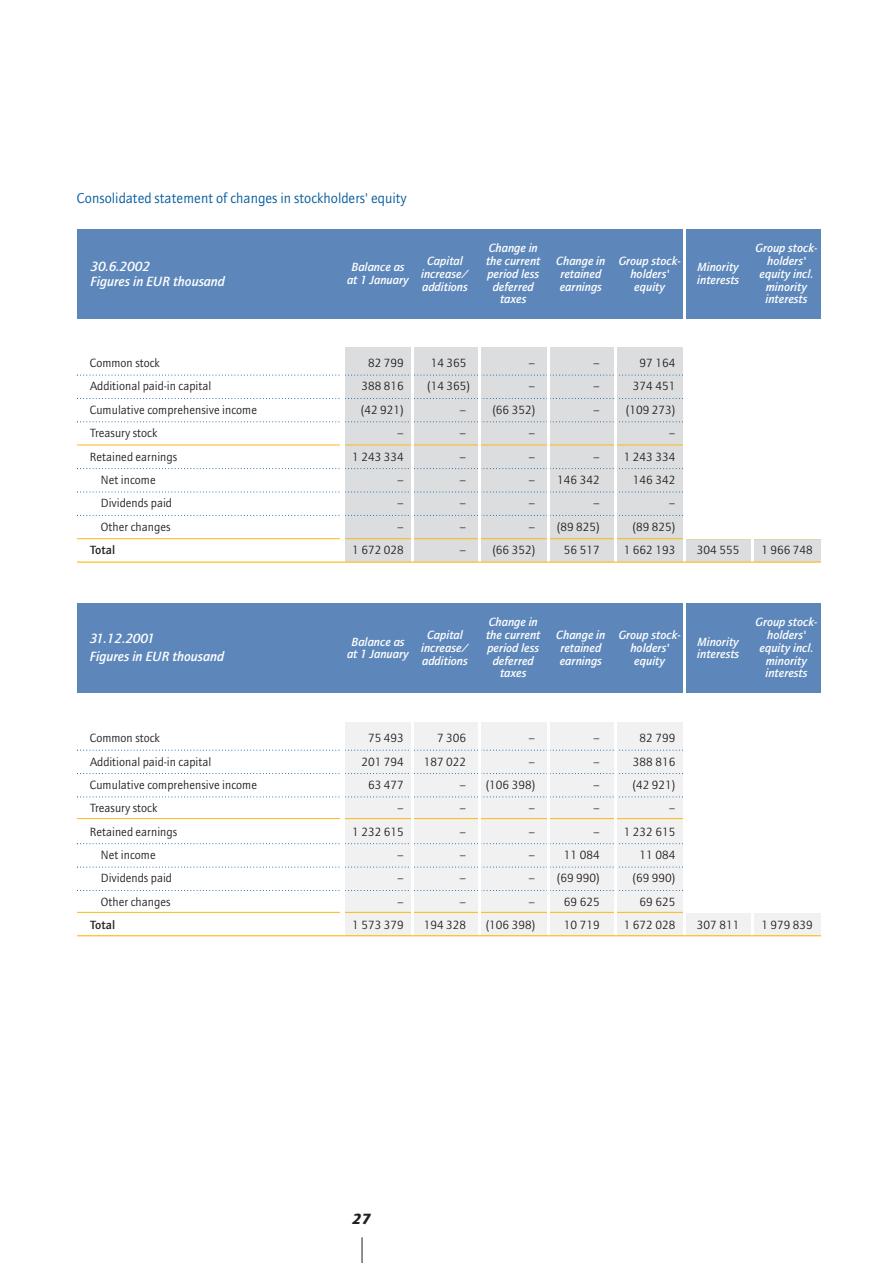
<style>
.page{position:relative;width:893px;height:1263px;background:#fff}
.page>*{position:absolute;margin:0;border:0;box-sizing:border-box;transform-origin:0 0}
.t1{font:italic 900 15px "AT Quay Sans";color:#231f1f}
.t2{font:14.25px "AT Quay Sans";color:#00599b}
.t3{font:italic 500 13.5px/15px "AT Quay Sans";color:#fff}
.t4{font:12px "AT Quay Sans";color:#231f1f}
.t5{font:italic 500 12px/12.8px "AT Quay Sans";color:#fff;text-align:center}
.t6{font:500 12px "AT Quay Sans";color:#231f1f}
</style>
<div class="page">
<svg style="left:361px;top:1237px;width:1px;height:26px"></svg>
<div style="left:343px;top:348px;width:482px;height:214px;background:#dcdddf"></div>
<svg style="left:77px;top:375px;width:606px;height:1px"></svg>
<svg style="left:77px;top:398px;width:606px;height:1px"></svg>
<svg style="left:77px;top:421px;width:606px;height:1px"></svg>
<svg style="left:77px;top:468px;width:606px;height:1px"></svg>
<svg style="left:77px;top:492px;width:606px;height:1px"></svg>
<svg style="left:77px;top:515px;width:606px;height:1px"></svg>
<div style="left:77px;top:230px;width:744px;height:89px;background:#5d87bb"></div>
<hr style="left:77px;top:538px;width:750px;height:1px;background:#fdb812">
<hr style="left:77px;top:444px;width:750px;height:1px;background:#fdb812">
<hr style="left:340px;top:338px;width:4px;height:276px;background:#fff">
<hr style="left:751px;top:338px;width:2px;height:296px;background:#fff">
<hr style="left:683px;top:223px;width:2px;height:397px;background:#fff">
<hr style="left:614px;top:338px;width:2px;height:296px;background:#fff">
<hr style="left:547px;top:338px;width:2px;height:296px;background:#fff">
<hr style="left:478px;top:338px;width:2px;height:283px;background:#fff">
<hr style="left:411px;top:338px;width:2px;height:296px;background:#fff">
<hr style="left:77px;top:562px;width:750px;height:1px;background:#fdb812">
<div style="left:821px;top:223px;width:8px;height:395px;background:#fff"></div>
<div style="left:683px;top:345px;width:144px;height:194px;background:#fff"></div>
<div style="left:343px;top:723px;width:482px;height:213px;background:#f1f1f2"></div>
<svg style="left:77px;top:750px;width:606px;height:1px"></svg>
<svg style="left:77px;top:773px;width:606px;height:1px"></svg>
<svg style="left:77px;top:797px;width:606px;height:1px"></svg>
<svg style="left:77px;top:843px;width:606px;height:1px"></svg>
<svg style="left:77px;top:867px;width:606px;height:1px"></svg>
<svg style="left:77px;top:890px;width:606px;height:1px"></svg>
<div style="left:77px;top:604px;width:744px;height:89px;background:#5d87bb"></div>
<hr style="left:77px;top:912px;width:750px;height:1px;background:#fdb812">
<hr style="left:77px;top:818px;width:750px;height:1px;background:#fdb812">
<hr style="left:340px;top:713px;width:4px;height:233px;background:#fff">
<hr style="left:751px;top:713px;width:2px;height:232px;background:#fff">
<hr style="left:683px;top:601px;width:2px;height:398px;background:#fff">
<hr style="left:614px;top:713px;width:2px;height:232px;background:#fff">
<hr style="left:547px;top:713px;width:2px;height:253px;background:#fff">
<hr style="left:478px;top:713px;width:2px;height:241px;background:#fff">
<hr style="left:411px;top:713px;width:2px;height:232px;background:#fff">
<hr style="left:77px;top:935px;width:750px;height:1px;background:#fdb812">
<div style="left:821px;top:599px;width:8px;height:394px;background:#fff"></div>
<div style="left:683px;top:720px;width:144px;height:193px;background:#fff"></div>
<p class="t2" style="left:77px;top:192px;width:331px">Consolidated statement of changes in stockholders' equity</p>
<p class="t3" style="left:91px;top:260px;width:136px">30.6.2002<br>Figures in EUR thousand</p>
<p class="t5" style="left:347px;top:262px;width:63px">Balance as at 1 January</p>
<p class="t5" style="left:421px;top:256px;width:49px">Capital increase/ additions</p>
<p class="t5" style="left:486px;top:243px;width:56px">Change in the current period less deferred taxes</p>
<p class="t5" style="left:556px;top:256px;width:51px;text-align:left">Change in retained earnings</p>
<p class="t5" style="left:618px;top:256px;width:63px">Group stock&shy;holders' equity</p>
<p class="t5" style="left:697px;top:262px;width:43px;text-align:left">Minority interests</p>
<p class="t5" style="left:755px;top:243px;width:63px">Group stock&shy;holders' equity incl. minority interests</p>
<p class="t4" style="left:90px;top:359px;width:72px">Common stock</p>
<p class="t4" style="left:368px;top:359px;width:37px">82 799</p>
<p class="t4" style="left:431px;top:359px;width:37px">14 365</p>
<p class="t4" style="left:528px;top:359px;width:8px">–</p>
<p class="t4" style="left:593px;top:359px;width:8px">–</p>
<p class="t4" style="left:639px;top:359px;width:37px">97 164</p>
<p class="t4" style="left:90px;top:382px;width:123px">Additional paid-in capital</p>
<p class="t4" style="left:361px;top:382px;width:44px">388 816</p>
<p class="t4" style="left:427px;top:382px;width:44px">(14 365)</p>
<p class="t4" style="left:528px;top:382px;width:8px">–</p>
<p class="t4" style="left:593px;top:382px;width:8px">–</p>
<p class="t4" style="left:633px;top:382px;width:44px">374 451</p>
<p class="t4" style="left:90px;top:405px;width:169px">Cumulative comprehensive income</p>
<p class="t4" style="left:361px;top:405px;width:44px">(42 921)</p>
<p class="t4" style="left:459px;top:405px;width:77px">– (66 352)</p>
<p class="t4" style="left:593px;top:405px;width:84px">– (109 273)</p>
<p class="t4" style="left:90px;top:429px;width:69px">Treasury stock</p>
<p class="t4" style="left:397px;top:429px;width:8px">–</p>
<p class="t4" style="left:459px;top:429px;width:8px">–</p>
<p class="t4" style="left:528px;top:429px;width:8px">–</p>
<p class="t4" style="left:668px;top:429px;width:8px">–</p>
<p class="t4" style="left:90px;top:452px;width:89px">Retained earnings</p>
<p class="t4" style="left:352px;top:452px;width:53px">1 243 334</p>
<p class="t4" style="left:459px;top:452px;width:8px">–</p>
<p class="t4" style="left:528px;top:452px;width:8px">–</p>
<p class="t4" style="left:593px;top:452px;width:84px">– 1 243 334</p>
<p class="t4" style="left:101px;top:475px;width:56px">Net income</p>
<p class="t4" style="left:397px;top:475px;width:8px">–</p>
<p class="t4" style="left:459px;top:475px;width:8px">–</p>
<p class="t4" style="left:528px;top:475px;width:73px">– 146 342</p>
<p class="t4" style="left:633px;top:475px;width:44px">146 342</p>
<p class="t4" style="left:101px;top:499px;width:72px">Dividends paid</p>
<p class="t4" style="left:397px;top:499px;width:8px">–</p>
<p class="t4" style="left:459px;top:499px;width:8px">–</p>
<p class="t4" style="left:528px;top:499px;width:8px">–</p>
<p class="t4" style="left:593px;top:499px;width:8px">–</p>
<p class="t4" style="left:668px;top:499px;width:8px">–</p>
<p class="t4" style="left:101px;top:522px;width:71px">Other changes</p>
<p class="t4" style="left:397px;top:522px;width:8px">–</p>
<p class="t4" style="left:459px;top:522px;width:8px">–</p>
<p class="t4" style="left:528px;top:522px;width:73px">– (89 825)</p>
<p class="t4" style="left:632px;top:522px;width:44px">(89 825)</p>
<p class="t6" style="left:90px;top:546px;width:27px">Total</p>
<p class="t4" style="left:352px;top:546px;width:53px">1 672 028</p>
<p class="t4" style="left:459px;top:546px;width:77px">– (66 352)</p>
<p class="t4" style="left:564px;top:546px;width:37px">56 517</p>
<p class="t4" style="left:623px;top:546px;width:53px">1 662 193</p>
<p class="t4" style="left:697px;top:546px;width:44px">304 555</p>
<p class="t4" style="left:761px;top:546px;width:53px">1 966 748</p>
<p class="t3" style="left:90px;top:631px;width:136px;line-height:18px">31.12.2001<br>Figures in EUR thousand</p>
<p class="t5" style="left:347px;top:636px;width:63px">Balance as at 1 January</p>
<p class="t5" style="left:421px;top:630px;width:49px">Capital increase/ additions</p>
<p class="t5" style="left:486px;top:617px;width:56px">Change in the current period less deferred taxes</p>
<p class="t5" style="left:556px;top:630px;width:51px;text-align:left">Change in retained earnings</p>
<p class="t5" style="left:618px;top:630px;width:63px">Group stock&shy;holders' equity</p>
<p class="t5" style="left:697px;top:636px;width:43px;text-align:left">Minority interests</p>
<p class="t5" style="left:755px;top:617px;width:63px">Group stock&shy;holders' equity incl. minority interests</p>
<p class="t4" style="left:90px;top:734px;width:72px">Common stock</p>
<p class="t4" style="left:368px;top:734px;width:37px">75 493</p>
<p class="t4" style="left:437px;top:734px;width:31px">7 306</p>
<p class="t4" style="left:528px;top:734px;width:8px">–</p>
<p class="t4" style="left:593px;top:734px;width:8px">–</p>
<p class="t4" style="left:639px;top:734px;width:37px">82 799</p>
<p class="t4" style="left:90px;top:757px;width:123px">Additional paid-in capital</p>
<p class="t4" style="left:361px;top:757px;width:44px">201 794</p>
<p class="t4" style="left:424px;top:757px;width:44px">187 022</p>
<p class="t4" style="left:528px;top:757px;width:8px">–</p>
<p class="t4" style="left:593px;top:757px;width:8px">–</p>
<p class="t4" style="left:633px;top:757px;width:44px">388 816</p>
<p class="t4" style="left:90px;top:780px;width:169px">Cumulative comprehensive income</p>
<p class="t4" style="left:368px;top:780px;width:37px">63 477</p>
<p class="t4" style="left:459px;top:780px;width:77px">– (106 398)</p>
<p class="t4" style="left:593px;top:780px;width:8px">–</p>
<p class="t4" style="left:632px;top:780px;width:44px">(42 921)</p>
<p class="t4" style="left:90px;top:804px;width:69px">Treasury stock</p>
<p class="t4" style="left:397px;top:804px;width:8px">–</p>
<p class="t4" style="left:459px;top:804px;width:8px">–</p>
<p class="t4" style="left:528px;top:804px;width:8px">–</p>
<p class="t4" style="left:593px;top:804px;width:8px">–</p>
<p class="t4" style="left:668px;top:804px;width:8px">–</p>
<p class="t4" style="left:90px;top:827px;width:89px">Retained earnings</p>
<p class="t4" style="left:352px;top:827px;width:53px">1 232 615</p>
<p class="t4" style="left:459px;top:827px;width:8px">–</p>
<p class="t4" style="left:528px;top:827px;width:8px">–</p>
<p class="t4" style="left:593px;top:827px;width:84px">– 1 232 615</p>
<p class="t4" style="left:101px;top:851px;width:56px">Net income</p>
<p class="t4" style="left:397px;top:851px;width:8px">–</p>
<p class="t4" style="left:459px;top:851px;width:8px">–</p>
<p class="t4" style="left:528px;top:851px;width:73px">– 11 084</p>
<p class="t4" style="left:639px;top:851px;width:37px">11 084</p>
<p class="t4" style="left:101px;top:874px;width:72px">Dividends paid</p>
<p class="t4" style="left:397px;top:874px;width:8px">–</p>
<p class="t4" style="left:459px;top:874px;width:8px">–</p>
<p class="t4" style="left:528px;top:874px;width:73px">– (69 990)</p>
<p class="t4" style="left:632px;top:874px;width:44px">(69 990)</p>
<p class="t4" style="left:101px;top:897px;width:71px">Other changes</p>
<p class="t4" style="left:397px;top:897px;width:8px">–</p>
<p class="t4" style="left:459px;top:897px;width:8px">–</p>
<p class="t4" style="left:528px;top:897px;width:73px">– 69 625</p>
<p class="t4" style="left:639px;top:897px;width:37px">69 625</p>
<p class="t6" style="left:90px;top:921px;width:27px">Total</p>
<p class="t4" style="left:352px;top:921px;width:53px">1 573 379</p>
<p class="t4" style="left:424px;top:921px;width:44px">194 328</p>
<p class="t4" style="left:485px;top:921px;width:51px">(106 398)</p>
<p class="t4" style="left:564px;top:921px;width:37px">10 719</p>
<p class="t4" style="left:623px;top:921px;width:53px">1 672 028</p>
<p class="t4" style="left:697px;top:921px;width:44px">307 811</p>
<p class="t4" style="left:761px;top:921px;width:53px">1 979 839</p>
<p class="t1" style="left:352px;top:1213px;width:20px">27</p>
</div>
